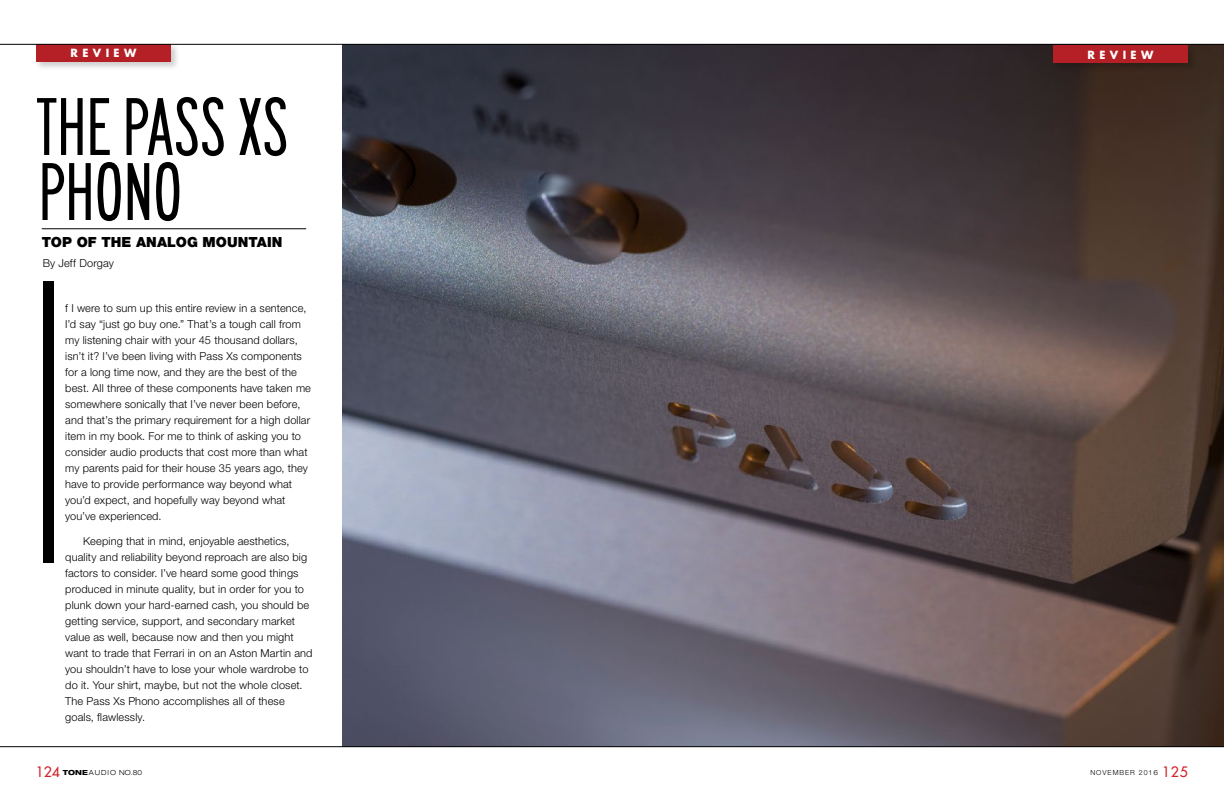
<style>
.page{position:relative;width:1224px;height:792px;background:#fff}
.page>*{position:absolute;margin:0;border:0;box-sizing:border-box;transform-origin:0 0}
.t1{font:100 condensed 393.7px "Helvetica Neue LT Std";color:#000;scale:.63 1}
.t2{font:85.3px/65px "Saa Series ADOT";letter-spacing:-.025em;color:#000}
.t3{font:900 14px "Helvetica Neue LT Std";letter-spacing:.005em;color:#000}
.t4{font:300 11px/16px "Helvetica Neue LT Std";letter-spacing:.01em;color:#000}
.t5{font:700 11px "Futura Std";letter-spacing:.4em;color:#fff}
.t6{font:300 expanded 7px "Helvetica Neue LT Std";color:#000}
.t7{font:300 7px "Helvetica Neue LT Std";letter-spacing:.14em;color:#000}
.s1{font-family:"Futura Std";font-weight:500;font-stretch:normal;font-size:14px;color:#d2232a}
.s2{font-weight:800}
.s3{font-stretch:expanded}
.s4{font-family:"Futura Std";font-weight:500;font-size:14px;color:#d2232a}
</style>
<div class="page">
<img style="left:342px;top:45px;width:882px;height:701px">
<div style="left:34px;top:42px;width:146px;height:29px;background:#000;opacity:.2"></div>
<div style="left:36px;top:44px;width:135px;height:18px;background:#b42025"></div>
<hr style="left:42px;top:228px;width:264px;height:1px;background:#000">
<div style="left:1051px;top:43px;width:146px;height:29px;background:#33231b"></div>
<div style="left:1053px;top:45px;width:135px;height:18px;background:#b42025"></div>
<hr style="left:0;top:44px;width:1224px;height:1px;background:#000">
<hr style="left:0;top:746px;width:1224px;height:1px;background:#000">
<p class="t5" style="left:71px;top:46px;width:67px">REVIEW</p>
<h2 class="t2" style="left:37px;top:96px;width:254px">THEPASSXS<br>PHONO</h2>
<p class="t3" style="left:42px;top:233px;width:242px">TOP OF THE ANALOG MOUNTAIN</p>
<p class="t4" style="left:43px;top:255px;width:73px">By Jeff Dorgay</p>
<h1 class="t1" style="left:28px;top:203px;width:67px">I</h1>
<p class="t4" style="left:65px;top:300px;width:247px">f I were to sum up this entire review in a sentence, I’d say “just go buy one.” That’s a tough call from my listening chair with your 45 thousand dollars, isn’t it? I’ve been living with Pass Xs components for a long time now, and they are the best of the best. All three of these components have taken me somewhere sonically that I’ve never been before, and that’s the primary requirement for a high dollar item in my book. For me to think of asking you to consider audio products that cost more than what my parents paid for their house 35 years ago, they have to provide performance way beyond what you’d expect, and hopefully way beyond what you’ve experienced.</p>
<p class="t4" style="left:65px;top:533px;width:249px;text-indent:18px">Keeping that in mind, enjoyable aesthetics, quality and reliability beyond reproach are also big factors to consider. I’ve heard some good things produced in minute quality, but in order for you to plunk down your hard-earned cash, you should be getting service, support, and secondary market value as well, because now and then you might want to trade that Ferrari in on an Aston Martin and you shouldn’t have to lose your whole wardrobe to do it. Your shirt, maybe, but not the whole closet.<br>The Pass Xs Phono accomplishes all of these goals, flawlessly.</p>
<p class="t5" style="left:1088px;top:47px;width:67px">REVIEW</p>
<p class="t6" style="left:36px;top:768px;width:108px"><span class="s1">124</span> <span class="s2">TONE</span> A U D I O NO.80</p>
<p class="t7" style="left:1090px;top:768px;width:99px">NOVEMBER 201<span class="s3">6</span> <span class="s4">125</span></p>
</div>
